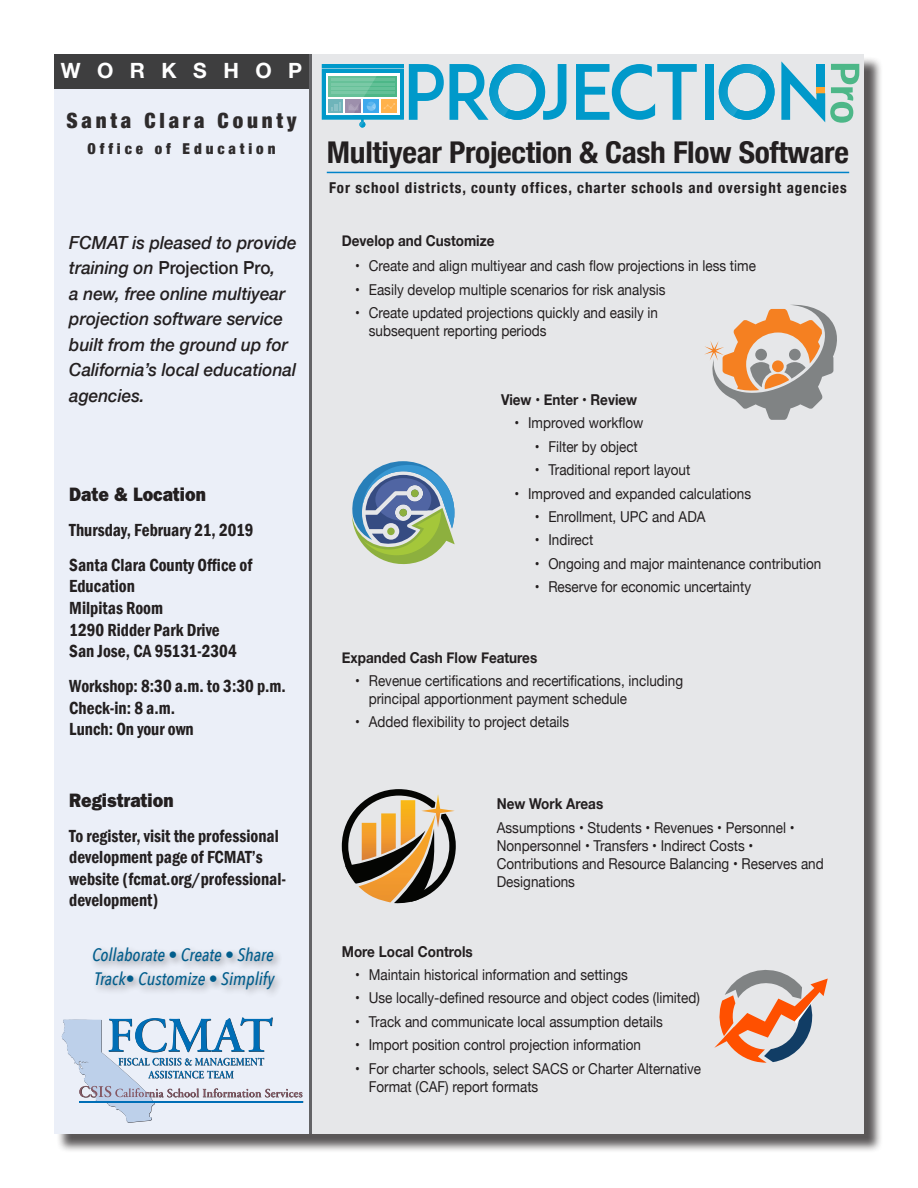
<style>
.page{position:relative;width:918px;height:1188px;background:#fff}
.page>*{position:absolute;margin:0;border:0;box-sizing:border-box;transform-origin:0 0}
.t1{font:700 condensed 30px "Helvetica Neue";letter-spacing:-.01em;color:#231f20;scale:1.05 1}
.COE_Name{font:900 condensed 21px "Helvetica Neue";letter-spacing:.18em;color:#2e2b2c}
.t2{font:700 21px "Helvetica Neue";letter-spacing:.785em;color:#fff}
.Date___Location_Head{font:19.5px "ITC Franklin Gothic Std Hvy";color:#231f20;scale:.9 1}
.Date__Location___Reg{font:600 condensed 18px/21.6px "Franklin Gothic";color:#231f20;scale:.95 1}
.Body_sidebar{font:italic 500 18px/25.5px "Helvetica Neue";color:#231f20;scale:.95 1}
.t3{font:italic 500 18px/24px "Avenir Next Condensed";color:#015d8c}
.t4{font:15px/18px "Helvetica Neue";color:#231f20;scale:.9 1}
.t5{font:700 15px "Helvetica Neue";color:#231f20;scale:.9 1}
.t6{font:700 condensed 15px "Helvetica Neue";letter-spacing:.065em;color:#231f20}
.COE_Name_2{font:900 condensed 15px "Helvetica Neue";letter-spacing:.26em;color:#2e2b2c}
.s1{font-style:normal}
</style>
<div class="page">
<div style="left:56px;top:56px;width:827px;height:1097px;background:#231f20;opacity:.75"></div>
<div style="left:54px;top:54px;width:810px;height:1080px;background:#e6e7e9"></div>
<div style="left:54px;top:54px;width:258px;height:1080px;background:#ebeff8"></div>
<hr style="left:309px;top:54px;width:3px;height:1080px;background:#636366">
<hr style="left:327px;top:172px;width:522px;height:1px;background:#0083c9">
<svg style="left:342px;top:789px;width:114px;height:114px"></svg>
<svg style="left:352px;top:461px;width:103px;height:104px"></svg>
<svg style="left:714px;top:970px;width:114px;height:93px"></svg>
<svg style="left:704px;top:305px;width:133px;height:115px"></svg>
<div style="left:54px;top:54px;width:255px;height:35px;background:#3e3e3f"></div>
<div style="left:322px;top:70px;width:81px;height:49px;background:#0099ca"></div>
<div style="left:322px;top:69px;width:82px;height:51px;border:1px solid #0099ca"></div>
<div style="left:326px;top:73px;width:74px;height:42px;background:#fff"></div>
<div style="left:322px;top:64px;width:82px;height:4px;border:1px solid #0099ca"></div>
<svg style="left:378px;top:76px;width:19px;height:21px"></svg>
<hr style="left:331px;top:79px;width:63px;height:2px;background:#63c097">
<hr style="left:331px;top:83px;width:63px;height:2px;background:#63c097">
<hr style="left:331px;top:87px;width:63px;height:3px;background:#63c097">
<hr style="left:331px;top:91px;width:63px;height:3px;background:#63c097">
<div style="left:364px;top:99px;width:15px;height:14px;background:#3ea9ec"></div>
<div style="left:382px;top:99px;width:15px;height:14px;background:#ffb24c"></div>
<svg style="left:384px;top:103px;width:11px;height:6px"></svg>
<svg style="left:326px;top:76px;width:52px;height:52px"></svg>
<svg style="left:409px;top:64px;width:35px;height:56px"></svg>
<svg style="left:450px;top:64px;width:116px;height:56px"></svg>
<svg style="left:576px;top:64px;width:121px;height:56px"></svg>
<div style="left:705px;top:64px;width:9px;height:56px;background:#0099ca"></div>
<svg style="left:719px;top:64px;width:56px;height:56px"></svg>
<svg style="left:781px;top:61px;width:78px;height:62px"></svg>
<div style="left:89px;top:944px;width:195px;height:55px;background:#231f20;opacity:.44"></div>
<hr style="left:79px;top:1101px;width:224px;height:2px;background:#231f20">
<svg style="left:62px;top:1017px;width:240px;height:106px"></svg>
<hr style="left:79px;top:1101px;width:224px;height:1px;background:#006eb6">
<h2 class="t2" style="left:61px;top:54px;width:243px">WORKSHOP</h2>
<p class="COE_Name" style="left:66px;top:103px;width:232px">Santa Clara County</p>
<p class="COE_Name_2" style="left:87px;top:136px;width:190px">Office of Education</p>
<p class="Body_sidebar" style="left:69px;top:228px;width:241px">FCMAT is pleased to provide training on <span class="s1">Projection Pro</span>,<br>a new, free online multiyear projection software service built from the ground up for<br>California’s local educational agencies.</p>
<p class="Date___Location_Head" style="left:69px;top:482px;width:153px">Date &amp; Location</p>
<p class="Date__Location___Reg" style="left:69px;top:519px;width:195px">Thursday, February 21, 2019</p>
<p class="Date__Location___Reg" style="left:69px;top:554px;width:194px">Santa Clara County Office of<br>Education<br>Milpitas Room<br>1290 Ridder Park Drive<br>San Jose, CA 95131-2304</p>
<p class="Date__Location___Reg" style="left:69px;top:675px;width:229px">Workshop: 8:30 a.m. to 3:30 p.m.<br>Check-in: 8 a.m.<br>Lunch: On your own</p>
<p class="Date___Location_Head" style="left:69px;top:788px;width:117px">Registration</p>
<p class="Date__Location___Reg" style="left:69px;top:825px;width:230px">To register, visit the professional development page of FCMAT’s website (fcmat.org/professional&shy;development)</p>
<p class="t3" style="left:92px;top:943px;width:184px">Collaborate • Create • Share<br>Track• Customize • Simplify</p>
<h1 class="t1" style="left:327px;top:127px;width:499px">Multiyear Projection &amp; Cash Flow Software</h1>
<p class="t6" style="left:329px;top:176px;width:519px">For school districts, county offices, charter schools and oversight agencies</p>
<p class="t5" style="left:342px;top:229px;width:171px">Develop and Customize</p>
<p class="t4" style="left:355px;top:258px;width:447px">• Create and align multiyear and cash flow projections in less time</p>
<p class="t4" style="left:355px;top:281px;width:346px">• Easily develop multiple scenarios for risk analysis</p>
<p class="t4" style="left:369px;top:305px;width:323px;text-indent:-14px">• Create updated projections quickly and easily in subsequent reporting periods</p>
<p class="t5" style="left:501px;top:388px;width:153px">View • Enter • Review</p>
<p class="t4" style="left:515px;top:415px;width:145px">• Improved workflow</p>
<p class="t4" style="left:535px;top:438px;width:116px">• Filter by object</p>
<p class="t4" style="left:535px;top:462px;width:174px">• Traditional report layout</p>
<p class="t4" style="left:515px;top:485px;width:264px">• Improved and expanded calculations</p>
<p class="t4" style="left:535px;top:509px;width:191px">• Enrollment, UPC and ADA</p>
<p class="t4" style="left:535px;top:532px;width:67px">• Indirect</p>
<p class="t4" style="left:535px;top:555px;width:320px">• Ongoing and major maintenance contribution</p>
<p class="t4" style="left:535px;top:579px;width:242px">• Reserve for economic uncertainty</p>
<p class="t5" style="left:342px;top:646px;width:219px">Expanded Cash Flow Features</p>
<p class="t4" style="left:369px;top:673px;width:351px;text-indent:-14px">• Revenue certifications and recertifications, including principal apportionment payment schedule</p>
<p class="t4" style="left:355px;top:714px;width:239px">• Added flexibility to project details</p>
<p class="t5" style="left:497px;top:792px;width:120px">New Work Areas</p>
<p class="t4" style="left:497px;top:819px;width:365px">Assumptions • Students • Revenues • Personnel • Nonpersonnel • Transfers • Indirect Costs • Contributions and Resource Balancing • Reserves and Designations</p>
<p class="t5" style="left:342px;top:939px;width:147px">More Local Controls</p>
<p class="t4" style="left:355px;top:966px;width:304px">• Maintain historical information and settings</p>
<p class="t4" style="left:355px;top:990px;width:384px">• Use locally-defined resource and object codes (limited)</p>
<p class="t4" style="left:355px;top:1013px;width:343px">• Track and communicate local assumption details</p>
<p class="t4" style="left:355px;top:1037px;width:319px">• Import position control projection information</p>
<p class="t4" style="left:369px;top:1060px;width:371px;text-indent:-14px">• For charter schools, select SACS or Charter Alternative<br>Format (CAF) report formats</p>
</div>
